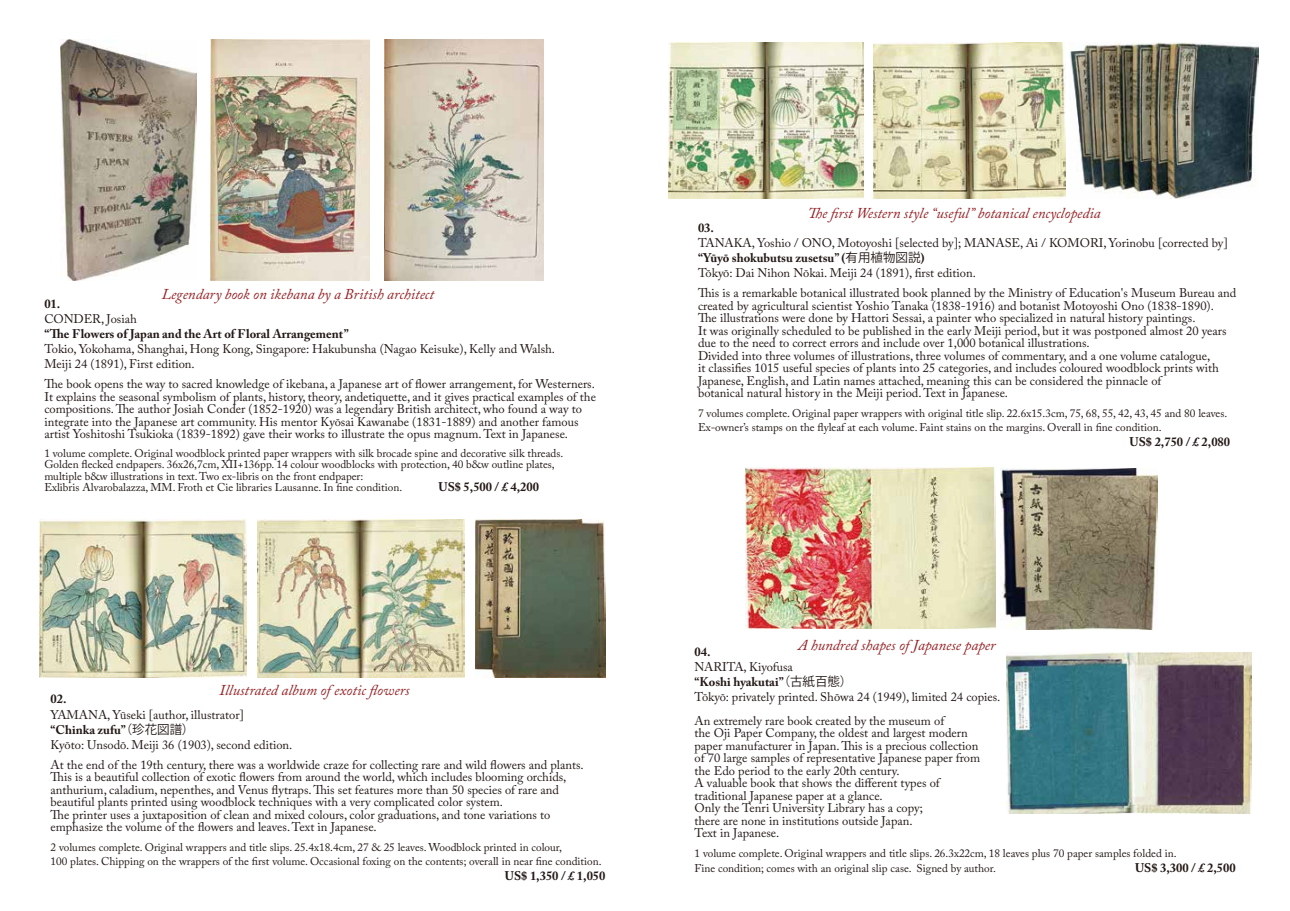
<style>
.page{position:relative;width:1290px;height:911px;background:#fff}
.page>*{position:absolute;margin:0;border:0;box-sizing:border-box;transform-origin:0 0}
.t1{font:italic 15px "Adobe Caslon Pro";color:#951f23}
.t2{font:12.5px/12.5px "Adobe Caslon Pro";color:#221815}
.t3{font:700 12.5px "Adobe Caslon Pro";color:#221815}
.t4{font:11.25px/11.2px "Adobe Caslon Pro";color:#221815}
.s1{font-weight:700}
.s2{font-family:"Koz Go Pr 6 N"}
</style>
<div class="page">
<img style="left:60px;top:40px;width:136px;height:241px">
<img style="left:210px;top:40px;width:159px;height:241px">
<img style="left:384px;top:40px;width:160px;height:241px">
<img style="left:475px;top:519px;width:131px;height:158px">
<img style="left:39px;top:519px;width:208px;height:158px">
<img style="left:258px;top:519px;width:207px;height:158px">
<img style="left:1070px;top:42px;width:189px;height:156px">
<img style="left:874px;top:42px;width:191px;height:156px">
<img style="left:669px;top:42px;width:194px;height:156px">
<img style="left:745px;top:467px;width:250px;height:161px">
<img style="left:1007px;top:652px;width:245px;height:161px">
<img style="left:1000px;top:469px;width:157px;height:161px">
<p class="t1" style="left:162px;top:285px;width:274px">Legendary book on ikebana by a British architect</p>
<p class="t3" style="left:44px;top:296px;width:17px">01.</p>
<p class="t2" style="left:44px;top:313px;width:94px">CONDER, Josiah</p>
<p class="t3" style="left:44px;top:326px;width:306px">“The Flowers of Japan and the Art of Floral Arrangement”</p>
<p class="t2" style="left:44px;top:341px;width:512px;line-height:15px">Tokio, Yokohama, Shanghai, Hong Kong, Singapore: Hakubunsha (Nagao Keisuke), Kelly and Walsh.<br>Meiji 24 (1891), First edition.</p>
<p class="t2" style="left:44px;top:378px;width:553px">The book opens the way to sacred knowledge of ikebana, a Japanese art of flower arrangement, for Westerners.<br>It explains the seasonal symbolism of plants, history, theory, andetiquette, and it gives practical examples of the compositions. The author Josiah Conder (1852-1920) was a legendary British architect, who found a way to integrate into the Japanese art community. His mentor Kyōsai Kawanabe (1831-1889) and another famous artist Yoshitoshi Tsukioka (1839-1892) gave their works to illustrate the opus magnum. Text in Japanese.</p>
<p class="t4" style="left:44px;top:447px;width:520px">1 volume complete. Original woodblock printed paper wrappers with silk brocade spine and decorative silk threads.<br>Golden flecked endpapers. 36x26,7cm, XII+136pp. 14 colour woodblocks with protection, 40 b&amp;w outline plates, multiple b&amp;w illustrations in text. Two ex-libris on the front endpaper:<br>Exlibris Alvarobalazza, MM. Froth et Cie libraries Lausanne. In fine condition.</p>
<p class="t3" style="left:438px;top:479px;width:102px">US$ 5,500 / £ 4,200</p>
<p class="t1" style="left:220px;top:681px;width:191px">Illustrated album of exotic flowers</p>
<p class="t3" style="left:51px;top:692px;width:17px">02.</p>
<p class="t2" style="left:51px;top:706px;width:243px;line-height:15px">YAMANA, Yūseki [author, illustrator]<br><span class="s1">“Chinka zufu”</span><span class="s2">（珍花図譜）<br></span>Kyōto: Unsodō. Meiji 36 (1903), second edition.</p>
<p class="t2" style="left:51px;top:758px;width:535px">At the end of the 19th century, there was a worldwide craze for collecting rare and wild flowers and plants.<br>This is a beautiful collection of exotic flowers from around the world, which includes blooming orchids, anthurium, caladium, nepenthes, and Venus flytraps. This set features more than 50 species of rare and beautiful plants printed using woodblock techniques with a very complicated color system.<br>The printer uses a juxtaposition of clean and mixed colours, color graduations, and tone variations to emphasize the volume of the flowers and leaves. Text in Japanese.</p>
<p class="t4" style="left:51px;top:840px;width:552px;line-height:13.8px">2 volumes complete. Original wrappers and title slips. 25.4x18.4cm, 27 &amp; 25 leaves. Woodblock printed in colour,<br>100 plates. Chipping on the wrappers of the first volume. Occasional foxing on the contents; overall in near fine condition.</p>
<p class="t3" style="left:505px;top:868px;width:102px">US$ 1,350 / £ 1,050</p>
<p class="t1" style="left:808px;top:204px;width:294px">The first Western style “useful” botanical encyclopedia</p>
<p class="t3" style="left:698px;top:220px;width:17px">03.</p>
<p class="t2" style="left:698px;top:235px;width:531px;line-height:15px">TANAKA, Yoshio / ONO, Motoyoshi [selected by]; MANASE, Ai / KOMORI, Yorinobu [corrected by] <span class="s1">“Yūyō shokubutsu zusetsu” (</span><span class="s2">有用植物図説</span><span class="s1">)<br></span>Tōkyō: Dai Nihon Nōkai. Meiji 24 (1891), first edition.</p>
<p class="t2" style="left:698px;top:286px;width:540px">This is a remarkable botanical illustrated book planned by the Ministry of Education's Museum Bureau and created by agricultural scientist Yoshio Tanaka (1838-1916) and botanist Motoyoshi Ono (1838-1890).<br>The illustrations were done by Hattori Sessai, a painter who specialized in natural history paintings.<br>It was originally scheduled to be published in the early Meiji period, but it was postponed almost 20 years due to the need to correct errors and include over 1,000 botanical illustrations.<br>Divided into three volumes of illustrations, three volumes of commentary, and a one volume catalogue,<br>it classifies 1015 useful species of plants into 25 categories, and includes coloured woodblock prints with Japanese, English, and Latin names attached, meaning this can be considered the pinnacle of<br>botanical natural history in the Meiji period. Text in Japanese.</p>
<p class="t4" style="left:698px;top:406px;width:531px;line-height:13.8px">7 volumes complete. Original paper wrappers with original title slip. 22.6x15.3cm, 75, 68, 55, 42, 43, 45 and 80 leaves.<br>Ex-owner’s stamps on the flyleaf at each volume. Faint stains on the margins. Overall in fine condition.</p>
<p class="t3" style="left:1129px;top:434px;width:102px">US$ 2,750 / £ 2,080</p>
<p class="t1" style="left:798px;top:635px;width:199px">A hundred shapes of Japanese paper</p>
<p class="t3" style="left:694px;top:644px;width:17px">04.</p>
<p class="t2" style="left:694px;top:659px;width:307px;line-height:15px">NARITA, Kiyofusa<br><span class="s1">“Koshi hyakutai”</span><span class="s2">（古紙百態）<br></span>Tōkyō: privately printed. Shōwa 24 (1949), limited 24 copies.</p>
<p class="t2" style="left:694px;top:714px;width:287px">An extremely rare book created by the museum of<br>the Oji Paper Company, the oldest and largest modern paper manufacturer in Japan. This is a precious collection of 70 large samples of representative Japanese paper from the Edo period to the early 20th century.<br>A valuable book that shows the different types of traditional Japanese paper at a glance.<br>Only the Tenri University Library has a copy;<br>there are none in institutions outside Japan.<br>Text in Japanese.</p>
<p class="t4" style="left:694px;top:845px;width:483px;line-height:15px">1 volume complete. Original wrappers and title slips. 26.3x22cm, 18 leaves plus 70 paper samples folded in.<br>Fine condition; comes with an original slip case. Signed by author.</p>
<p class="t3" style="left:1135px;top:860px;width:102px">US$ 3,300 / £ 2,500</p>
</div>
